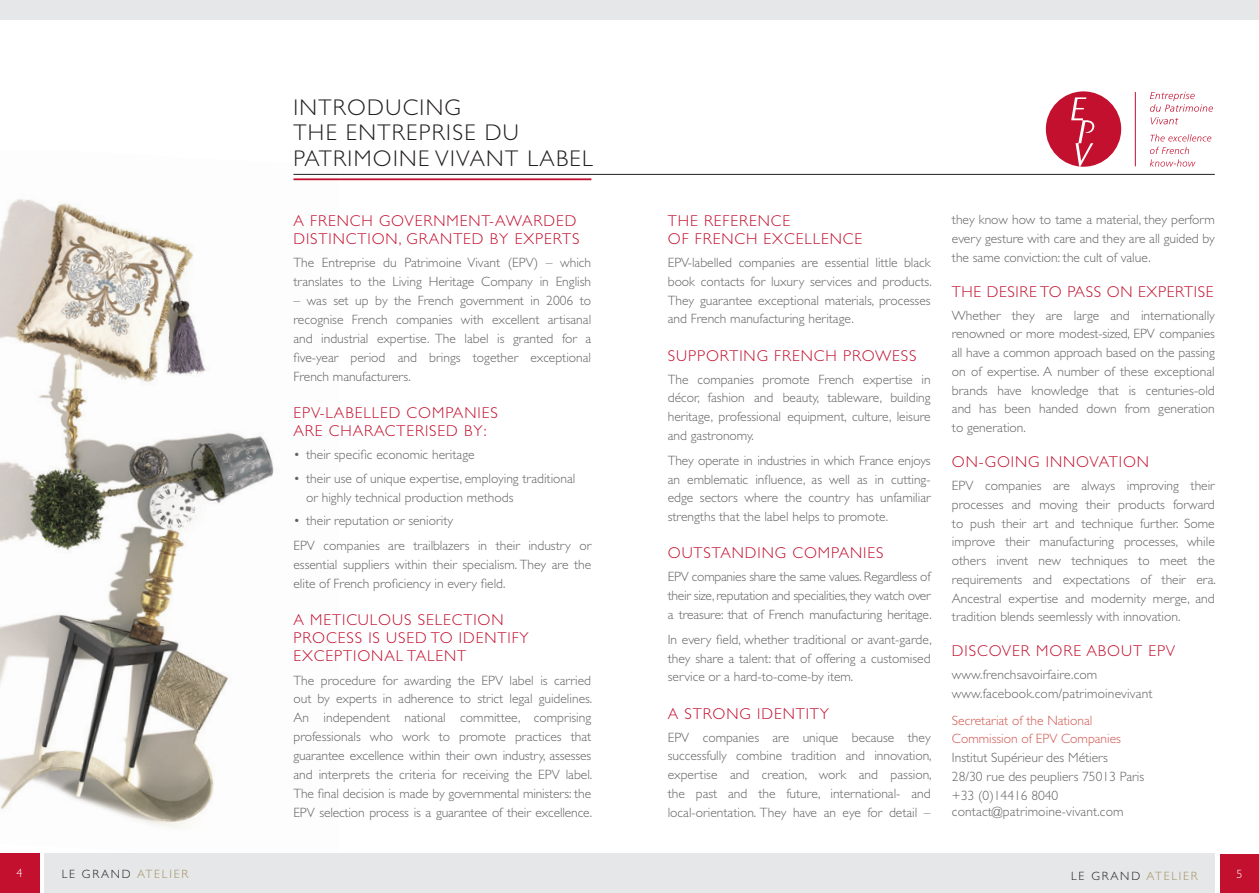
<style>
.page{position:relative;width:1259px;height:893px;background:#fff}
.page>*{position:absolute;margin:0;border:0;box-sizing:border-box;transform-origin:0 0}
.main_header_underlin{font:300 22.8px/25.5px "Gill Sans";letter-spacing:.06em;color:#231f20}
.EPV_sub_headers{font:300 15.75px/18.1px "Gill Sans";letter-spacing:.06em;color:#c3102f}
.EPV_sub_headers-2{font:300 15.75px "Gill Sans";letter-spacing:.04em;color:#c3102f}
.main_body{font:300 13.5px/18.8px "Gill Sans";color:#636366;text-align:justify}
.main_body-2{font:300 13.5px/18px "Gill Sans";color:#d15851}
.t1{font:300 12px "Gill Sans";letter-spacing:.15em;color:#231f20}
.t2{font:300 12px "Gill Sans";color:#fff}
.s1{color:#a29161}
</style>
<div class="page">
<hr style="left:1135px;top:92px;width:1px;height:74px;background:#c3102f">
<div style="left:1046px;top:91px;width:75px;height:76px;background:#c3102f;border-radius:50%"></div>
<svg style="left:1071px;top:97px;width:24px;height:70px"></svg>
<svg style="left:1150px;top:92px;width:63px;height:32px"></svg>
<svg style="left:1150px;top:134px;width:61px;height:7px"></svg>
<svg style="left:1149px;top:147px;width:46px;height:20px"></svg>
<img style="left:0;top:173px;width:339px;height:690px">
<div style="left:1220px;top:854px;width:39px;height:39px;background:#c3102f"></div>
<div style="left:0;top:0;width:1259px;height:19px;background:#e6e7e9"></div>
<div style="left:0;top:854px;width:39px;height:39px;background:#c3102f"></div>
<div style="left:49px;top:854px;width:1160px;height:39px;background:#e6e7e9"></div>
<hr style="left:293px;top:174px;width:921px;height:1px;background:#231f20">
<hr style="left:293px;top:178px;width:298px;height:2px;background:#c3102f">
<p class="main_header_underlin" style="left:293px;top:94px;width:301px">INTRODUCING<br>THE ENTREPRISE DU<br>PATRIMOINE VIVANT LABEL</p>
<p class="EPV_sub_headers" style="left:293px;top:212px;width:288px">A FRENCH GOVERNMENT-AWARDED<br>DISTINCTION, GRANTED BY EXPERTS</p>
<p class="main_body" style="left:293px;top:253px;width:299px">The Entreprise du Patrimoine Vivant (EPV) – which translates to the Living Heritage Company in English</p>
<p class="main_body" style="left:293px;top:291px;width:299px">– was set up by the French government in 2006 to recognise French companies with excellent artisanal and industrial expertise. The label is granted for a five-year period and brings together exceptional French manufacturers.</p>
<p class="EPV_sub_headers" style="left:293px;top:404px;width:206px">EPV-LABELLED COMPANIES<br>ARE CHARACTERISED BY:</p>
<p class="main_body" style="left:293px;top:446px;width:183px">• their specific economic heritage</p>
<p class="main_body" style="left:306px;top:469px;width:271px;text-indent:-13px">• their use of unique expertise, employing traditional or highly technical production methods</p>
<p class="main_body" style="left:293px;top:511px;width:161px">• their reputation or seniority</p>
<p class="main_body" style="left:293px;top:536px;width:299px">EPV companies are trailblazers in their industry or essential suppliers within their specialism. They are the elite of French proficiency in every field.</p>
<p class="EPV_sub_headers" style="left:293px;top:611px;width:237px">A METICULOUS SELECTION<br>PROCESS IS USED TO IDENTIFY<br>EXCEPTIONAL TALENT</p>
<p class="main_body" style="left:293px;top:671px;width:300px">The procedure for awarding the EPV label is carried out by experts in adherence to strict legal guidelines.<br>An independent national committee, comprising professionals who work to promote practices that guarantee excellence within their own industry, assesses and interprets the criteria for receiving the EPV label.<br>The final decision is made by governmental ministers: the EPV selection process is a guarantee of their excellence.</p>
<p class="EPV_sub_headers" style="left:668px;top:212px;width:196px">THE REFERENCE<br>OF FRENCH EXCELLENCE</p>
<p class="main_body" style="left:668px;top:253px;width:265px">EPV-labelled companies are essential little black book contacts for luxury services and products.<br>They guarantee exceptional materials, processes and French manufacturing heritage.</p>
<p class="EPV_sub_headers" style="left:668px;top:346px;width:250px">SUPPORTING FRENCH PROWESS</p>
<p class="main_body" style="left:668px;top:370px;width:264px">The companies promote French expertise in décor, fashion and beauty, tableware, building heritage, professional equipment, culture, leisure and gastronomy.</p>
<p class="main_body" style="left:668px;top:451px;width:264px">They operate in industries in which France enjoys an emblematic influence, as well as in cutting&shy;edge sectors where the country has unfamiliar strengths that the label helps to promote.</p>
<p class="EPV_sub_headers" style="left:668px;top:544px;width:217px">OUTSTANDING COMPANIES</p>
<p class="main_body" style="left:668px;top:567px;width:265px">EPV companies share the same values. Regardless of their size, reputation and specialities, they watch over a treasure: that of French manufacturing heritage.</p>
<p class="main_body" style="left:668px;top:630px;width:265px">In every field, whether traditional or avant-garde, they share a talent: that of offering a customised service or a hard-to-come-by item.</p>
<p class="EPV_sub_headers" style="left:668px;top:704px;width:163px">A STRONG IDENTITY</p>
<p class="main_body" style="left:668px;top:728px;width:265px">EPV companies are unique because they successfully combine tradition and innovation, expertise and creation, work and passion, the past and the future, international- and local-orientation. They have an eye for detail –</p>
<p class="main_body" style="left:952px;top:210px;width:264px">they know how to tame a material, they perform every gesture with care and they are all guided by the same conviction: the cult of value.</p>
<p class="EPV_sub_headers-2" style="left:952px;top:283px;width:263px">THE DESIRE TO PASS ON EXPERTISE</p>
<p class="main_body" style="left:952px;top:306px;width:264px">Whether they are large and internationally renowned or more modest-sized, EPV companies all have a common approach based on the passing on of expertise. A number of these exceptional brands have knowledge that is centuries-old and has been handed down from generation to generation.</p>
<p class="EPV_sub_headers" style="left:952px;top:453px;width:199px">ON-GOING INNOVATION</p>
<p class="main_body" style="left:952px;top:476px;width:265px">EPV companies are always improving their processes and moving their products forward to push their art and technique further. Some improve their manufacturing processes, while others invent new techniques to meet the requirements and expectations of their era.<br>Ancestral expertise and modernity merge, and tradition blends seemlessly with innovation.</p>
<p class="EPV_sub_headers" style="left:952px;top:642px;width:225px">DISCOVER MORE ABOUT EPV</p>
<p class="main_body" style="left:952px;top:666px;width:202px">www.frenchsavoirfaire.com www.facebook.com/patrimoinevivant</p>
<p class="main_body-2" style="left:952px;top:712px;width:171px">Secretariat of the National<br>Commission of EPV Companies</p>
<p class="main_body" style="left:952px;top:748px;width:194px;text-align:left">Institut Supérieur des Métiers<br>28/30 rue des peupliers 75013 Paris +33 (0)14416 8040</p>
<p class="main_body" style="left:952px;top:802px;width:173px">contact@patrimoine-vivant.com</p>
<p class="t2" style="left:17px;top:866px;width:7px">4</p>
<p class="t1" style="left:62px;top:868px;width:128px">LE GRAND <span class="s1">ATELIER</span></p>
<p class="t1" style="left:1071px;top:869px;width:128px">LE GRAND <span class="s1">ATELIER</span></p>
<p class="t2" style="left:1236px;top:868px;width:7px">5</p>
</div>
